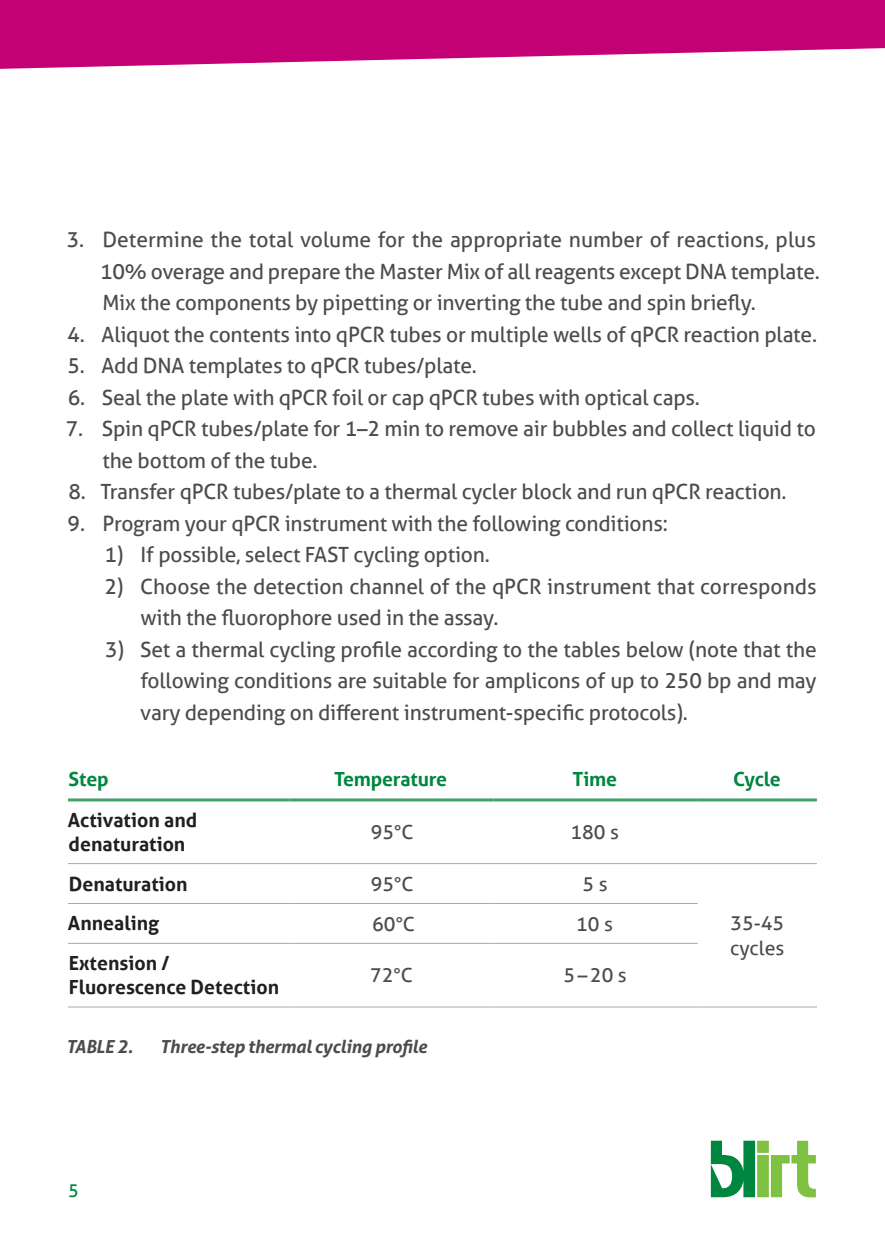
<style>
.page{position:relative;width:885px;height:1242px;background:#fff}
.page>*{position:absolute;margin:0;border:0;box-sizing:border-box;transform-origin:0 0}
.t1{font:21px/31.5px "Aller";letter-spacing:-.01em;color:#4b4c4d}
._6pt{font:700 19.5px/24px "Aller";color:#231f20}
._6pt-2{font:19.5px/24px "Aller";color:#4b4c4d}
.p_tabela_align_centr{font:700 19.5px "Aller";letter-spacing:-.01em;color:#00873f}
.t2{font:italic 700 18px "Aller";letter-spacing:-.015em;color:#4b4c4d}
.t3{font:18px "Aller";color:#00873f}
</style>
<div class="page">
<svg style="left:710px;top:1140px;width:45px;height:57px"></svg>
<div style="left:757px;top:1140px;width:11px;height:13px;background:#7fc241"></div>
<div style="left:757px;top:1155px;width:11px;height:42px;background:#7fc241"></div>
<svg style="left:770px;top:1140px;width:45px;height:57px"></svg>
<svg style="left:0;top:0;width:884px;height:69px;background:#cc2789"></svg>
<hr style="left:68px;top:798px;width:221px;height:3px;background:#41a068">
<hr style="left:289px;top:798px;width:204px;height:3px;background:#41a068">
<hr style="left:493px;top:798px;width:204px;height:3px;background:#41a068">
<hr style="left:697px;top:798px;width:119px;height:3px;background:#41a068">
<hr style="left:697px;top:863px;width:119px;height:1px;background:#a8a9ad">
<hr style="left:697px;top:1006px;width:119px;height:1px;background:#a8a9ad">
<hr style="left:68px;top:863px;width:221px;height:1px;background:#a8a9ad">
<hr style="left:289px;top:863px;width:204px;height:1px;background:#a8a9ad">
<hr style="left:493px;top:863px;width:204px;height:1px;background:#a8a9ad">
<hr style="left:68px;top:903px;width:221px;height:1px;background:#a8a9ad">
<hr style="left:289px;top:903px;width:204px;height:1px;background:#a8a9ad">
<hr style="left:493px;top:903px;width:204px;height:1px;background:#a8a9ad">
<hr style="left:68px;top:943px;width:221px;height:1px;background:#a8a9ad">
<hr style="left:289px;top:943px;width:204px;height:1px;background:#a8a9ad">
<hr style="left:493px;top:943px;width:204px;height:1px;background:#a8a9ad">
<hr style="left:68px;top:1006px;width:221px;height:1px;background:#a8a9ad">
<hr style="left:289px;top:1006px;width:204px;height:1px;background:#a8a9ad">
<hr style="left:493px;top:1006px;width:204px;height:1px;background:#a8a9ad">
<p class="t1" style="left:100px;top:224px;width:721px;text-indent:-33px">3. Determine the total volume for the appropriate number of reactions, plus<br>10% overage and prepare the Master Mix of all reagents except DNA template.<br>Mix the components by pipetting or inverting the tube and spin briefly.</p>
<p class="t1" style="left:67px;top:318px;width:751px">4. Aliquot the contents into qPCR tubes or multiple wells of qPCR reaction plate.</p>
<p class="t1" style="left:67px;top:350px;width:411px">5. Add DNA templates to qPCR tubes/plate.</p>
<p class="t1" style="left:68px;top:381px;width:633px">6. Seal the plate with qPCR foil or cap qPCR tubes with optical caps.</p>
<p class="t1" style="left:102px;top:413px;width:715px;text-indent:-37px">7. Spin qPCR tubes/plate for 1–2 min to remove air bubbles and collect liquid to the bottom of the tube.</p>
<p class="t1" style="left:68px;top:476px;width:719px">8. Transfer qPCR tubes/plate to a thermal cycler block and run qPCR reaction.</p>
<p class="t1" style="left:68px;top:507px;width:601px">9. Program your qPCR instrument with the following conditions:</p>
<p class="t1" style="left:104px;top:539px;width:387px">1) If possible, select FAST cycling option.</p>
<p class="t1" style="left:140px;top:570px;width:677px;text-indent:-36px">2) Choose the detection channel of the qPCR instrument that corresponds with the fluorophore used in the assay.</p>
<p class="t1" style="left:140px;top:633px;width:678px;text-align:justify;text-indent:-35px">3) Set a thermal cycling profile according to the tables below (note that the following conditions are suitable for amplicons of up to 250 bp and may vary depending on different instrument-specific protocols).</p>
<p class="p_tabela_align_centr" style="left:68px;top:767px;width:42px">Step</p>
<p class="p_tabela_align_centr" style="left:334px;top:767px;width:114px">Temperature</p>
<p class="p_tabela_align_centr" style="left:572px;top:767px;width:46px">Time</p>
<p class="p_tabela_align_centr" style="left:733px;top:767px;width:49px">Cycle</p>
<p class="_6pt" style="left:68px;top:807px;width:131px">Activation and denaturation</p>
<p class="_6pt-2" style="left:371px;top:820px;width:44px">95°C</p>
<p class="_6pt-2" style="left:570px;top:820px;width:50px">180 s</p>
<p class="_6pt" style="left:69px;top:871px;width:120px">Denaturation</p>
<p class="_6pt-2" style="left:371px;top:871px;width:44px">95°C</p>
<p class="_6pt-2" style="left:582px;top:871px;width:27px">5 s</p>
<p class="_6pt" style="left:68px;top:911px;width:93px">Annealing</p>
<p class="_6pt-2" style="left:372px;top:911px;width:44px">60°C</p>
<p class="_6pt-2" style="left:576px;top:911px;width:38px">10 s</p>
<p class="_6pt" style="left:69px;top:951px;width:102px">Extension /</p>
<p class="_6pt" style="left:69px;top:975px;width:212px">Fluorescence Detection</p>
<p class="_6pt-2" style="left:370px;top:963px;width:44px">72°C</p>
<p class="_6pt-2" style="left:563px;top:963px;width:65px">5–20 s</p>
<p class="t2" style="left:66px;top:1035px;width:68px">TABLE 2.</p>
<p class="t2" style="left:160px;top:1035px;width:268px">Three-step thermal cycling profile</p>
<p class="t3" style="left:68px;top:1180px;width:12px">5</p>
<p class="_6pt-2" style="left:730px;top:911px;width:56px">35-45 cycles</p>
</div>
